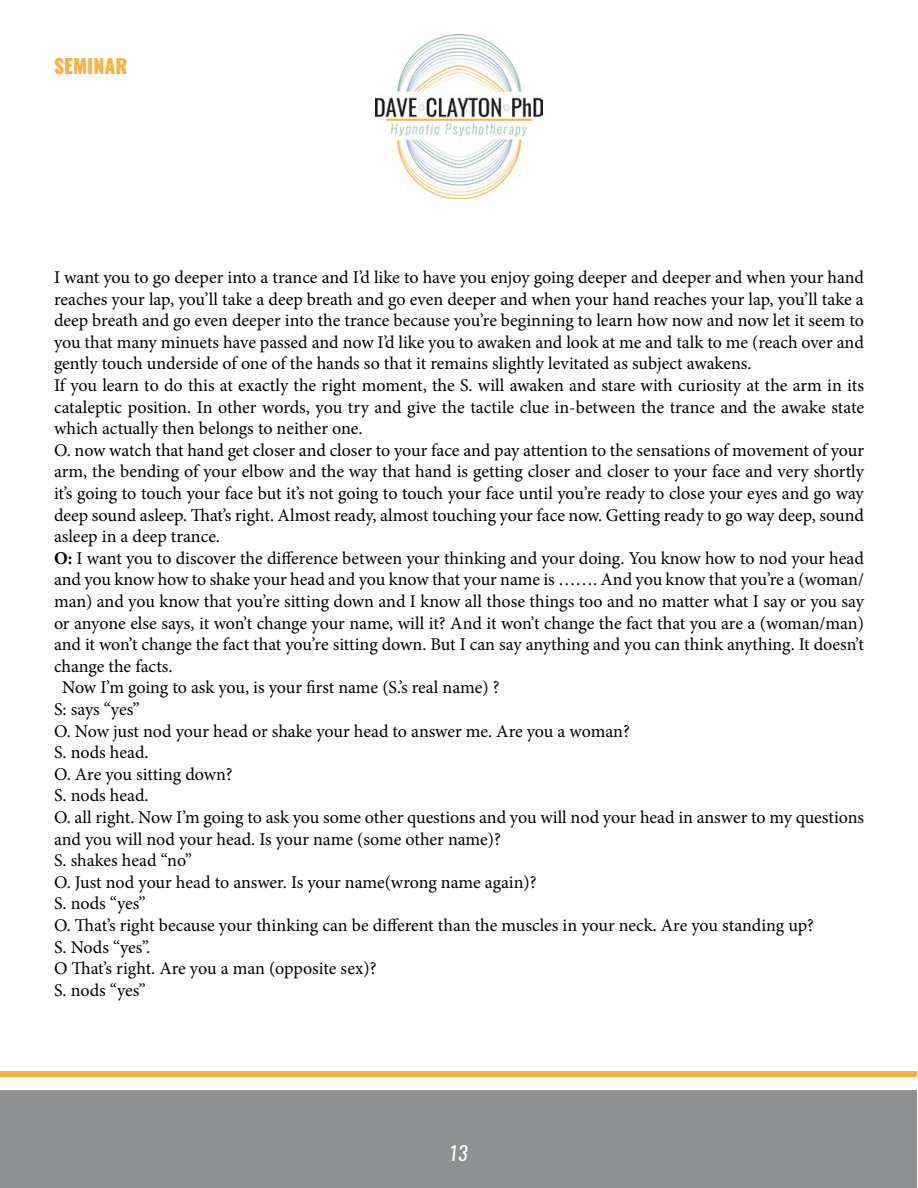
<style>
.page{position:relative;width:918px;height:1188px;background:#fff}
.page>*{position:absolute;margin:0;border:0;box-sizing:border-box;transform-origin:0 0}
.t1{font:800 19.5px "Oswald";color:#fbb040}
.t2{font:19.5px "Oswald";color:#fff}
.t3{font:18px "Minion Pro";letter-spacing:-.005em;color:#000}
.s1{font-weight:700}
</style>
<div class="page">
<div style="left:0;top:1090px;width:916px;height:98px;background:#8e9092"></div>
<div style="left:1px;top:1071px;width:916px;height:6px;background:#fbb040"></div>
<img style="left:376px;top:34px;width:166px;height:164px">
<p class="t1" style="left:54px;top:52px;width:75px">SEMINAR</p>
<p class="t3" style="left:54px;top:265px;width:812px">I want you to go deeper into a trance and I’d like to have you enjoy going deeper and deeper and when your hand</p>
<p class="t3" style="left:54px;top:287px;width:811px">reaches your lap, you’ll take a deep breath and go even deeper and when your hand reaches your lap, you’ll take a</p>
<p class="t3" style="left:54px;top:308px;width:811px">deep breath and go even deeper into the trance because you’re beginning to learn how now and now let it seem to</p>
<p class="t3" style="left:54px;top:330px;width:811px">you that many minuets have passed and now I’d like you to awaken and look at me and talk to me (reach over and</p>
<p class="t3" style="left:54px;top:352px;width:699px">gently touch underside of one of the hands so that it remains slightly levitated as subject awakens.</p>
<p class="t3" style="left:54px;top:373px;width:811px">If you learn to do this at exactly the right moment, the S. will awaken and stare with curiosity at the arm in its</p>
<p class="t3" style="left:54px;top:395px;width:812px">cataleptic position. In other words, you try and give the tactile clue in-between the trance and the awake state</p>
<p class="t3" style="left:54px;top:416px;width:310px">which actually then belongs to neither one.</p>
<p class="t3" style="left:54px;top:438px;width:812px">O. now watch that hand get closer and closer to your face and pay attention to the sensations of movement of your</p>
<p class="t3" style="left:54px;top:460px;width:811px">arm, the bending of your elbow and the way that hand is getting closer and closer to your face and very shortly</p>
<p class="t3" style="left:54px;top:481px;width:811px">it’s going to touch your face but it’s not going to touch your face until you’re ready to close your eyes and go way</p>
<p class="t3" style="left:54px;top:503px;width:812px">deep sound asleep. That’s right. Almost ready, almost touching your face now. Getting ready to go way deep, sound</p>
<p class="t3" style="left:54px;top:524px;width:168px">asleep in a deep trance.</p>
<p class="t3" style="left:54px;top:546px;width:811px"><span class="s1">O:</span> I want you to discover the difference between your thinking and your doing. You know how to nod your head</p>
<p class="t3" style="left:54px;top:568px;width:812px">and you know how to shake your head and you know that your name is ……. And you know that you’re a (woman/</p>
<p class="t3" style="left:54px;top:589px;width:811px">man) and you know that you’re sitting down and I know all those things too and no matter what I say or you say</p>
<p class="t3" style="left:54px;top:611px;width:812px">or anyone else says, it won’t change your name, will it? And it won’t change the fact that you are a (woman/man)</p>
<p class="t3" style="left:54px;top:632px;width:812px">and it won’t change the fact that you’re sitting down. But I can say anything and you can think anything. It doesn’t</p>
<p class="t3" style="left:54px;top:654px;width:120px">change the facts.</p>
<p class="t3" style="left:62px;top:676px;width:439px">Now I’m going to ask you, is your first name (S.’s real name) ?</p>
<p class="t3" style="left:54px;top:697px;width:87px">S: says “yes”</p>
<p class="t3" style="left:54px;top:719px;width:577px">O. Now just nod your head or shake your head to answer me. Are you a woman?</p>
<p class="t3" style="left:54px;top:740px;width:96px">S. nods head.</p>
<p class="t3" style="left:54px;top:762px;width:180px">O. Are you sitting down?</p>
<p class="t3" style="left:54px;top:784px;width:96px">S. nods head.</p>
<p class="t3" style="left:54px;top:805px;width:812px">O. all right. Now I’m going to ask you some other questions and you will nod your head in answer to my questions</p>
<p class="t3" style="left:54px;top:827px;width:448px">and you will nod your head. Is your name (some other name)?</p>
<p class="t3" style="left:54px;top:848px;width:140px">S. shakes head “no”</p>
<p class="t3" style="left:54px;top:870px;width:484px">O. Just nod your head to answer. Is your name(wrong name again)?</p>
<p class="t3" style="left:54px;top:892px;width:93px">S. nods “yes”</p>
<p class="t3" style="left:54px;top:913px;width:762px">O. That’s right because your thinking can be different than the muscles in your neck. Are you standing up?</p>
<p class="t3" style="left:54px;top:935px;width:98px">S. Nods “yes”.</p>
<p class="t3" style="left:54px;top:956px;width:324px">O That’s right. Are you a man (opposite sex)?</p>
<p class="t3" style="left:54px;top:978px;width:93px">S. nods “yes”</p>
<p class="t2" style="left:449px;top:1139px;width:21px">13</p>
</div>
